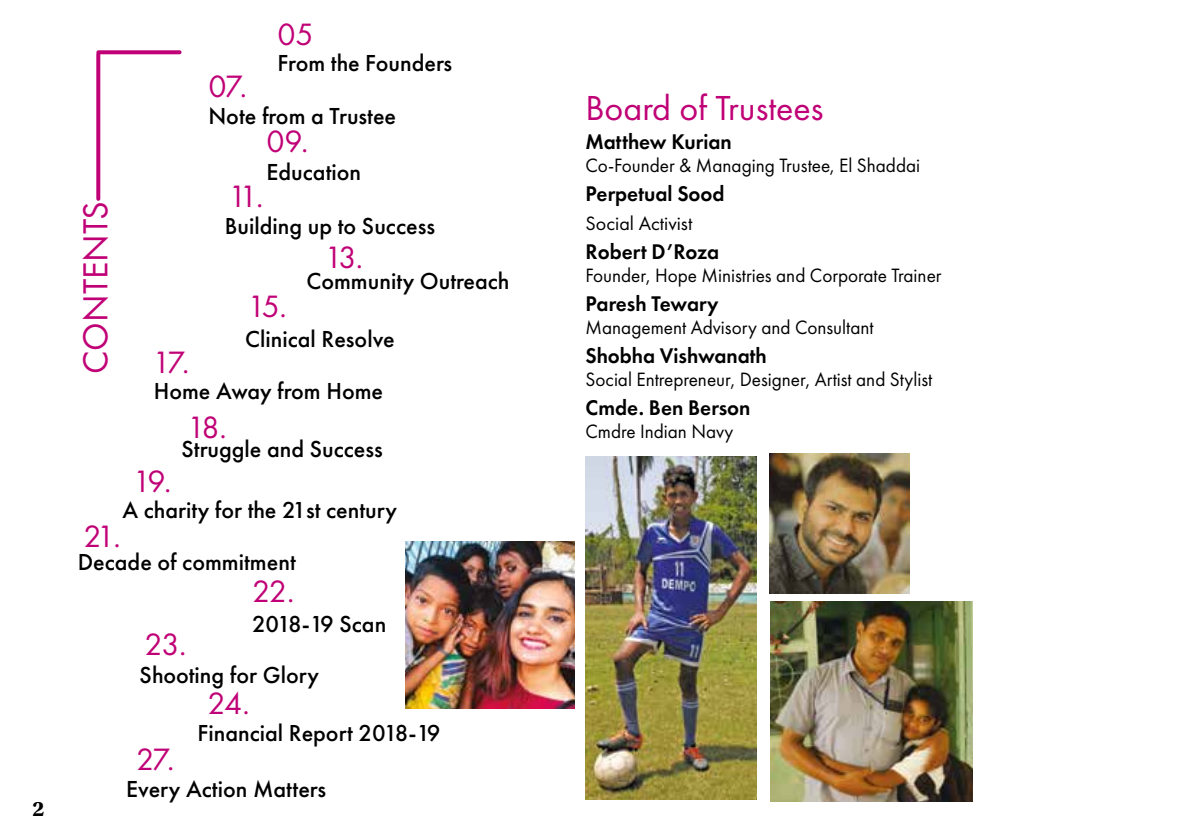
<style>
.page{position:relative;width:1191px;height:840px;background:#fff}
.page>*{position:absolute;margin:0;border:0;box-sizing:border-box;transform-origin:0 0}
.t1{font:36px "Futura PT";color:#c00076}
.t2{font:32px "Futura PT";letter-spacing:-.085em;color:#c00076}
.t3{font:500 24px/51px "Futura PT";color:#000}
.t4{font:600 22px "Futura PT";color:#000;scale:.96 1}
.t5{font:700 22px "Utopia Std";color:#000}
.t6{font:20px "Futura PT";color:#000;scale:.96 1}
.t7{font:20px "Futura PT";color:#000}
</style>
<div class="page">
<svg style="left:96px;top:54px;width:4px;height:145px"></svg>
<svg style="left:98px;top:50px;width:82px;height:4px"></svg>
<img style="left:405px;top:541px;width:169px;height:166px">
<img style="left:769px;top:453px;width:140px;height:140px">
<img style="left:770px;top:601px;width:202px;height:200px">
<img style="left:585px;top:456px;width:171px;height:342px">
<p class="t5" style="left:33px;top:795px;width:13px">2</p>
<h2 class="t2" style="left:277px;top:15px;width:38px">05</h2>
<p class="t3" style="left:208px;top:37px;width:245px;line-height:52.4px;text-indent:69px">From the Founders<br>Note from a Trustee</p>
<h2 class="t2" style="left:208px;top:68px;width:40px">07.</h2>
<h1 class="t1" style="left:74px;top:374px;width:174px;rotate:-90deg">CONTENTS</h1>
<h2 class="t2" style="left:266px;top:122px;width:44px">09.</h2>
<h2 class="t2" style="left:152px;top:343px;width:38px">17.</h2>
<p class="t3" style="left:266px;top:146px;width:96px">Education</p>
<p class="t3" style="left:225px;top:200px;width:211px">Building up to Success</p>
<p class="t3" style="left:306px;top:255px;width:204px">Community Outreach</p>
<p class="t3" style="left:245px;top:313px;width:151px">Clinical Resolve</p>
<h2 class="t2" style="left:228px;top:177px;width:36px">11.</h2>
<h2 class="t2" style="left:324px;top:239px;width:40px">13.</h2>
<h2 class="t2" style="left:248px;top:287px;width:41px">15.</h2>
<p class="t3" style="left:154px;top:365px;width:231px">Home Away from Home</p>
<p class="t3" style="left:182px;top:423px;width:203px">Struggle and Success</p>
<h2 class="t2" style="left:187px;top:408px;width:41px">18.</h2>
<h2 class="t2" style="left:133px;top:462px;width:40px">19.</h2>
<p class="t3" style="left:78px;top:484px;width:321px;text-indent:45px">A charity for the 21st century<br>Decade of commitment</p>
<h2 class="t2" style="left:83px;top:517px;width:39px">21.</h2>
<h2 class="t2" style="left:252px;top:572px;width:44px">22.</h2>
<p class="t3" style="left:140px;top:598px;width:248px;text-indent:112px">2018-19 Scan<br>Shooting for Glory</p>
<p class="t3" style="left:198px;top:706px;width:244px">Financial Report 2018-19</p>
<p class="t3" style="left:126px;top:762px;width:201px">Every Action Matters</p>
<h2 class="t2" style="left:145px;top:625px;width:43px">23.</h2>
<h2 class="t2" style="left:207px;top:684px;width:44px">24.</h2>
<h2 class="t2" style="left:136px;top:740px;width:40px">27.</h2>
<h1 class="t1" style="left:585px;top:86px;width:239px">Board of Trustees</h1>
<p class="t4" style="left:585px;top:127px;width:154px">Matthew Kurian</p>
<p class="t6" style="left:585px;top:153px;width:350px">Co-Founder &amp; Managing Trustee, El Shaddai</p>
<p class="t4" style="left:585px;top:179px;width:146px">Perpetual Sood</p>
<p class="t7" style="left:585px;top:211px;width:108px">Social Activist</p>
<p class="t4" style="left:585px;top:237px;width:141px">Robert D’Roza</p>
<p class="t6" style="left:585px;top:263px;width:372px">Founder, Hope Ministries and Corporate Trainer</p>
<p class="t4" style="left:585px;top:289px;width:140px">Paresh Tewary</p>
<p class="t6" style="left:585px;top:315px;width:301px">Management Advisory and Consultant</p>
<p class="t4" style="left:585px;top:341px;width:190px">Shobha Vishwanath</p>
<p class="t6" style="left:585px;top:367px;width:362px">Social Entrepreneur, Designer, Artist and Stylist</p>
<p class="t4" style="left:585px;top:393px;width:173px">Cmde. Ben Berson</p>
<p class="t6" style="left:585px;top:419px;width:155px">Cmdre Indian Navy</p>
</div>
